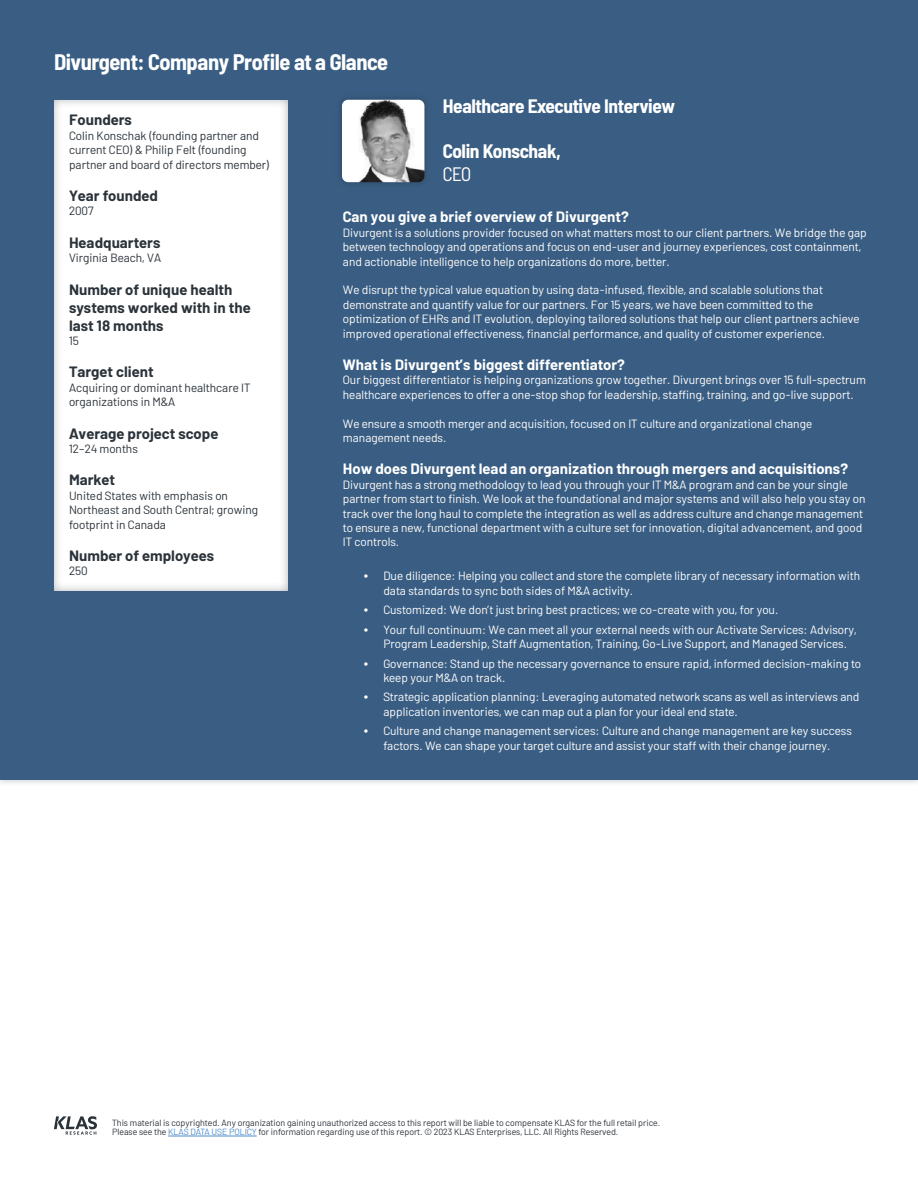
<style>
.page{position:relative;width:918px;height:1188px;background:#fff}
.page>*{position:absolute;margin:0;border:0;box-sizing:border-box;transform-origin:0 0}
.t1{font:700 semi-condensed 22.5px "Barlow";letter-spacing:-.02em;color:#fff}
.t2{font:700 semi-condensed 19.5px "Barlow";letter-spacing:-.02em;color:#fff}
.t3{font:semi-condensed 19.5px "Barlow";color:#fff}
.t4{font:700 15px/18px "Barlow";color:#2b333a}
.t5{font:700 15px "Barlow";color:#fff}
.t6{font:12px/14.4px "Barlow";color:#fff}
.t7{font:12px/14.4px "Barlow";color:#2b333a}
.t8{font:9px/9px "Barlow";color:#2b333a}
.s1{font-weight:300;font-size:15px}
.s2{color:#4c8bc9}
</style>
<div class="page">
<hr style="left:168px;top:1136px;width:89px;height:1px;background:#4c8bc9">
<svg style="left:54px;top:1116px;width:43px;height:19px"></svg>
<div style="left:0;top:0;width:918px;height:780px;background:#3a5e83"></div>
<div style="left:42px;top:89px;width:261px;height:502px;background:#2b333a;opacity:.4"></div>
<div style="left:334px;top:92px;width:98px;height:98px;background:#111921;opacity:.3"></div>
<img style="left:342px;top:100px;width:82px;height:82px">
<h1 class="t1" style="left:54px;top:45px;width:336px">Divurgent: Company Profile at a Glance</h1>
<p class="t4" style="left:69px;top:110px;width:65px">Founders</p>
<p class="t7" style="left:69px;top:127px;width:202px">Colin Konschak (founding partner and current CEO) &amp; Philip Felt (founding partner and board of directors member)</p>
<p class="t4" style="left:69px;top:185px;width:91px">Year founded</p>
<p class="t7" style="left:69px;top:203px;width:26px">2007</p>
<p class="t4" style="left:69px;top:232px;width:93px">Headquarters</p>
<p class="t7" style="left:69px;top:250px;width:94px">Virginia Beach, VA</p>
<p class="t4" style="left:69px;top:279px;width:183px">Number of unique health systems worked with in the last 18 months</p>
<p class="t7" style="left:69px;top:333px;width:11px">15</p>
<p class="t4" style="left:69px;top:362px;width:86px">Target client</p>
<p class="t7" style="left:69px;top:379px;width:183px">Acquiring or dominant healthcare IT organizations in M&amp;A</p>
<p class="t4" style="left:69px;top:423px;width:151px">Average project scope</p>
<p class="t7" style="left:69px;top:441px;width:70px">12–24 months</p>
<p class="t4" style="left:69px;top:470px;width:48px">Market</p>
<p class="t7" style="left:69px;top:487px;width:191px">United States with emphasis on<br>Northeast and South Central; growing footprint in Canada</p>
<p class="t4" style="left:69px;top:545px;width:147px">Number of employees</p>
<p class="t7" style="left:69px;top:563px;width:20px">250</p>
<h2 class="t2" style="left:443px;top:92px;width:234px">Healthcare Executive Interview</h2>
<h2 class="t2" style="left:443px;top:137px;width:119px">Colin Konschak,</h2>
<h2 class="t3" style="left:443px;top:160px;width:30px">CEO</h2>
<p class="t5" style="left:343px;top:206px;width:287px">Can you give a brief overview of Divurgent?</p>
<p class="t6" style="left:343px;top:224px;width:526px">Divurgent is a solutions provider focused on what matters most to our client partners. We bridge the gap between technology and operations and focus on end-user and journey experiences, cost containment, and actionable intelligence to help organizations do more, better.</p>
<p class="t6" style="left:343px;top:282px;width:518px">We disrupt the typical value equation by using data-infused, flexible, and scalable solutions that demonstrate and quantify value for our partners. For 15 years, we have been committed to the optimization of EHRs and IT evolution, deploying tailored solutions that help our client partners achieve improved operational effectiveness, financial performance, and quality of customer experience.</p>
<p class="t5" style="left:343px;top:353px;width:284px">What is Divurgent’s biggest differentiator?</p>
<p class="t6" style="left:343px;top:372px;width:525px">Our biggest differentiator is helping organizations grow together. Divurgent brings over 15 full-spectrum healthcare experiences to offer a one-stop shop for leadership, staffing, training, and go-live support.</p>
<p class="t6" style="left:343px;top:415px;width:471px">We ensure a smooth merger and acquisition, focused on IT culture and organizational change management needs.</p>
<p class="t5" style="left:343px;top:458px;width:507px">How does Divurgent lead an organization through mergers and acquisitions?</p>
<p class="t6" style="left:343px;top:476px;width:524px">Divurgent has a strong methodology to lead you through your IT M&amp;A program and can be your single partner from start to finish. We look at the foundational and major systems and will also help you stay on track over the long haul to complete the integration as well as address culture and change management to ensure a new, functional department with a culture set for innovation, digital advancement, and good IT controls.</p>
<p class="t6" style="left:383px;top:568px;width:478px;text-indent:-20px"><span class="s1">•</span> Due diligence: Helping you collect and store the complete library of necessary information with data standards to sync both sides of M&amp;A activity.</p>
<p class="t6" style="left:363px;top:602px;width:417px"><span class="s1">•</span> Customized: We don’t just bring best practices; we co-create with you, for you.</p>
<p class="t6" style="left:383px;top:621px;width:475px;text-indent:-20px"><span class="s1">•</span> Your full continuum: We can meet all your external needs with our Activate Services: Advisory,<br>Program Leadership, Staff Augmentation, Training, Go-Live Support, and Managed Services.</p>
<p class="t6" style="left:383px;top:655px;width:479px;text-indent:-20px"><span class="s1">•</span> Governance: Stand up the necessary governance to ensure rapid, informed decision-making to keep your M&amp;A on track.</p>
<p class="t6" style="left:383px;top:689px;width:478px;text-indent:-20px"><span class="s1">•</span> Strategic application planning: Leveraging automated network scans as well as interviews and application inventories, we can map out a plan for your ideal end state.</p>
<p class="t6" style="left:363px;top:723px;width:490px;text-align:center"><span class="s1">•</span> Culture and change management services: Culture and change management are key success factors. We can shape your target culture and assist your staff with their change journey.</p>
<p class="t8" style="left:112px;top:1118px;width:550px">This material is copyrighted. Any organization gaining unauthorized access to this report will be liable to compensate KLAS for the full retail price.<br>Please see the <span class="s2">KLAS DATA USE POLICY</span> for information regarding use of this report. © 2023 KLAS Enterprises, LLC. All Rights Reserved.</p>
</div>
